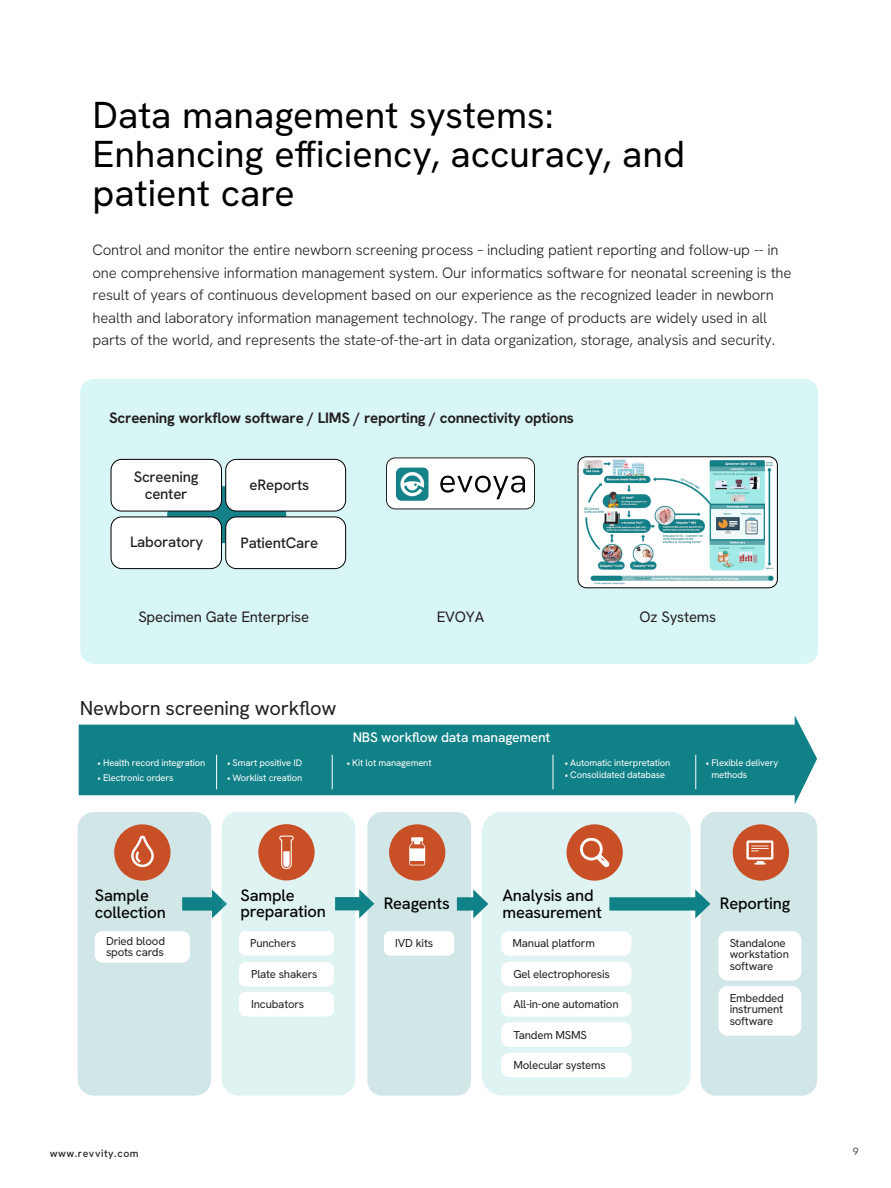
<style>
.page{position:relative;width:891px;height:1188px;background:#fff}
.page>*{position:absolute;margin:0;border:0;box-sizing:border-box;transform-origin:0 0}
.Intro_Head{font:37.5px/39px "Hanken Grotesk";color:#000}
.t1{font:20.1px "Hanken Grotesk";letter-spacing:-.01em;color:#231f20}
.t2{font:500 16.5px/16.5px "Hanken Grotesk";letter-spacing:-.01em;color:#040503}
.t3{font:300 15px/22.5px "Hanken Grotesk";letter-spacing:-.015em;color:#231f20}
.t4{font:700 15px "Hanken Grotesk";letter-spacing:-.015em;color:#231f20}
.t5{font:500 15px/16.8px "Hanken Grotesk";letter-spacing:-.015em;color:#231f20;text-align:center}
.t6{font:15px "Hanken Grotesk";letter-spacing:-.015em;color:#231f20}
.t7{font:500 13.8px "Hanken Grotesk";letter-spacing:-.01em;color:#fff}
.t8{font:11.4px/11.4px "Hanken Grotesk";letter-spacing:-.015em;color:#231f20}
.t9{font:500 10.5px "Hanken Grotesk";letter-spacing:.05em;color:#231f20}
.t10{font:300 10.5px "Hanken Grotesk";color:#231f20}
.t11{font:9.45px "Hanken Grotesk";letter-spacing:-.015em;color:#fff}
.t12{font:300 7.2px/8.4px "Hanken Grotesk";color:#040503;text-align:right}
.s1{color:#118188}
</style>
<div class="page">
<div style="left:80px;top:379px;width:738px;height:285px;background:#d8f6f5;border-radius:14px"></div>
<div style="left:387px;top:458px;width:147px;height:51px;background:#fff"></div>
<img style="left:393px;top:465px;width:135px;height:39px">
<div style="left:386px;top:458px;width:149px;height:51px;border:1px solid #231f20;border-radius:9px"></div>
<img style="left:578px;top:457px;width:199px;height:130px">
<div style="left:578px;top:457px;width:200px;height:131px;border:1px solid #000;border-radius:8px"></div>
<svg style="left:167px;top:486px;width:119px;height:57px"></svg>
<div style="left:111px;top:459px;width:111px;height:52px;background:#fff;border-radius:11px"></div>
<div style="left:111px;top:459px;width:111px;height:52px;border:1px solid #000;border-radius:11px"></div>
<div style="left:111px;top:517px;width:111px;height:52px;background:#fff;border-radius:11px"></div>
<div style="left:111px;top:517px;width:111px;height:52px;border:1px solid #000;border-radius:11px"></div>
<div style="left:226px;top:459px;width:120px;height:52px;background:#fff;border-radius:11px"></div>
<div style="left:225px;top:459px;width:121px;height:52px;border:1px solid #000;border-radius:11px"></div>
<div style="left:226px;top:517px;width:120px;height:52px;background:#fff;border-radius:11px"></div>
<div style="left:225px;top:517px;width:121px;height:52px;border:1px solid #000;border-radius:11px"></div>
<div style="left:78px;top:812px;width:133px;height:284px;background:#d0e6e7;border-radius:16px"></div>
<div style="left:701px;top:812px;width:116px;height:284px;background:#d0e6e7;border-radius:15px"></div>
<div style="left:733px;top:824px;width:56px;height:57px;background:#c95026;border-radius:50%"></div>
<div style="left:114px;top:824px;width:57px;height:57px;background:#c95026;border-radius:50%"></div>
<svg style="left:182px;top:889px;width:40px;height:29px"></svg>
<svg style="left:79px;top:715px;width:738px;height:90px;fill:#118188"></svg>
<div style="left:95px;top:931px;width:95px;height:32px;background:#fff;border-radius:8px"></div>
<div style="left:718px;top:931px;width:83px;height:50px;background:#fff;border-radius:9px"></div>
<div style="left:718px;top:986px;width:83px;height:50px;background:#fff;border-radius:9px"></div>
<svg style="left:746px;top:840px;width:27px;height:25px"></svg>
<svg style="left:131px;top:836px;width:23px;height:31px"></svg>
<div style="left:222px;top:812px;width:133px;height:284px;background:#def3f2;border-radius:16px"></div>
<div style="left:258px;top:824px;width:57px;height:56px;background:#c95026;border-radius:50%"></div>
<div style="left:239px;top:931px;width:95px;height:24px;background:#fff;border-radius:7px"></div>
<div style="left:239px;top:992px;width:95px;height:25px;background:#fff;border-radius:7px"></div>
<div style="left:239px;top:962px;width:95px;height:25px;background:#fff;border-radius:7px"></div>
<svg style="left:279px;top:836px;width:15px;height:33px"></svg>
<svg style="left:335px;top:889px;width:32px;height:29px"></svg>
<div style="left:367px;top:812px;width:104px;height:284px;background:#d0e6e7;border-radius:14px"></div>
<div style="left:389px;top:824px;width:56px;height:57px;background:#c95026;border-radius:50%"></div>
<div style="left:384px;top:931px;width:70px;height:25px;background:#fff;border-radius:6px"></div>
<svg style="left:409px;top:837px;width:16px;height:28px"></svg>
<div style="left:482px;top:812px;width:209px;height:284px;background:#def3f2;border-radius:21px"></div>
<div style="left:567px;top:824px;width:56px;height:57px;background:#c95026;border-radius:50%"></div>
<svg style="left:457px;top:889px;width:31px;height:29px"></svg>
<div style="left:501px;top:931px;width:130px;height:25px;background:#fff;border-radius:8px"></div>
<div style="left:501px;top:962px;width:130px;height:24px;background:#fff;border-radius:8px"></div>
<div style="left:501px;top:992px;width:130px;height:25px;background:#fff;border-radius:8px"></div>
<div style="left:501px;top:1022px;width:130px;height:25px;background:#fff;border-radius:8px"></div>
<div style="left:501px;top:1053px;width:130px;height:24px;background:#fff;border-radius:8px"></div>
<svg style="left:580px;top:837px;width:30px;height:30px"></svg>
<svg style="left:609px;top:889px;width:101px;height:29px"></svg>
<hr style="left:216px;top:755px;width:1px;height:34px;background:#fff">
<hr style="left:332px;top:755px;width:1px;height:34px;background:#fff">
<hr style="left:553px;top:755px;width:1px;height:34px;background:#fff">
<hr style="left:696px;top:755px;width:1px;height:34px;background:#fff">
<p class="Intro_Head" style="left:93px;top:94px;width:463px">Data management systems:</p>
<p class="Intro_Head" style="left:93px;top:133px;width:594px">Enhancing efficiency, accuracy, and patient care</p>
<p class="t3" style="left:93px;top:238px;width:701px">Control and monitor the entire newborn screening process – including patient reporting and follow-up -- in one comprehensive information management system. Our informatics software for neonatal screening is the result of years of continuous development based on our experience as the recognized leader in newborn health and laboratory information management technology. The range of products are widely used in all parts of the world, and represents the state-of-the-art in data organization, storage, analysis and security.</p>
<p class="t4" style="left:109px;top:408px;width:466px">Screening workflow software / LIMS / reporting / connectivity options</p>
<p class="t5" style="left:134px;top:468px;width:66px">Screening center</p>
<p class="t5" style="left:130px;top:534px;width:75px">Laboratory</p>
<p class="t5" style="left:241px;top:534px;width:79px">PatientCare</p>
<p class="t5" style="left:250px;top:476px;width:61px">eReports</p>
<p class="t12" style="left:244px;top:479px;width:59px">sample collection and receiving</p>
<p class="t12" style="left:267px;top:535px;width:39px">Sample preparation</p>
<p class="t6" style="left:138px;top:608px;width:172px">Specimen Gate Enterprise</p>
<p class="t6" style="left:437px;top:608px;width:49px">EVOYA</p>
<p class="t6" style="left:640px;top:608px;width:78px">Oz Systems</p>
<p class="t1" style="left:80px;top:695px;width:258px">Newborn screening workflow</p>
<p class="t11" style="left:98px;top:757px;width:109px">• Health record integration</p>
<p class="t11" style="left:98px;top:772px;width:77px">• Electronic orders</p>
<p class="t11" style="left:227px;top:757px;width:77px">• Smart positive ID</p>
<p class="t11" style="left:227px;top:772px;width:77px">• Worklist creation</p>
<p class="t7" style="left:353px;top:729px;width:199px">NBS workflow data management</p>
<p class="t11" style="left:347px;top:757px;width:86px">• Kit lot management</p>
<p class="t11" style="left:565px;top:757px;width:107px">• Automatic interpretation</p>
<p class="t11" style="left:565px;top:768px;width:102px">• Consolidated database</p>
<p class="t11" style="left:706px;top:757px;width:74px">• Flexible delivery</p>
<p class="t11" style="left:706px;top:768px;width:43px"><span class="s1">•</span> methods</p>
<p class="t2" style="left:241px;top:887px;width:87px">Sample preparation</p>
<p class="t8" style="left:250px;top:937px;width:47px">Punchers</p>
<p class="t2" style="left:95px;top:887px;width:73px">Sample collection</p>
<p class="t2" style="left:720px;top:895px;width:72px">Reporting</p>
<p class="t8" style="left:106px;top:935px;width:60px">Dried blood spots cards</p>
<p class="t2" style="left:502px;top:887px;width:101px">Analysis and measurement</p>
<p class="t8" style="left:513px;top:937px;width:84px">Manual platform</p>
<p class="t8" style="left:513px;top:968px;width:98px">Gel electrophoresis</p>
<p class="t8" style="left:513px;top:998px;width:107px">All-in-one automation</p>
<p class="t8" style="left:513px;top:1029px;width:75px">Tandem MSMS</p>
<p class="t8" style="left:513px;top:1059px;width:94px">Molecular systems</p>
<p class="t2" style="left:384px;top:895px;width:68px">Reagents</p>
<p class="t8" style="left:395px;top:937px;width:39px">IVD kits</p>
<p class="t8" style="left:730px;top:937px;width:61px">Standalone workstation software</p>
<p class="t8" style="left:730px;top:992px;width:56px;text-align:justify">Embedded instrument software</p>
<p class="t8" style="left:251px;top:968px;width:68px">Plate shakers</p>
<p class="t8" style="left:251px;top:998px;width:55px">Incubators</p>
<p class="t9" style="left:50px;top:1147px;width:90px">www.revvity.com</p>
<p class="t10" style="left:853px;top:1145px;width:7px">9</p>
</div>
